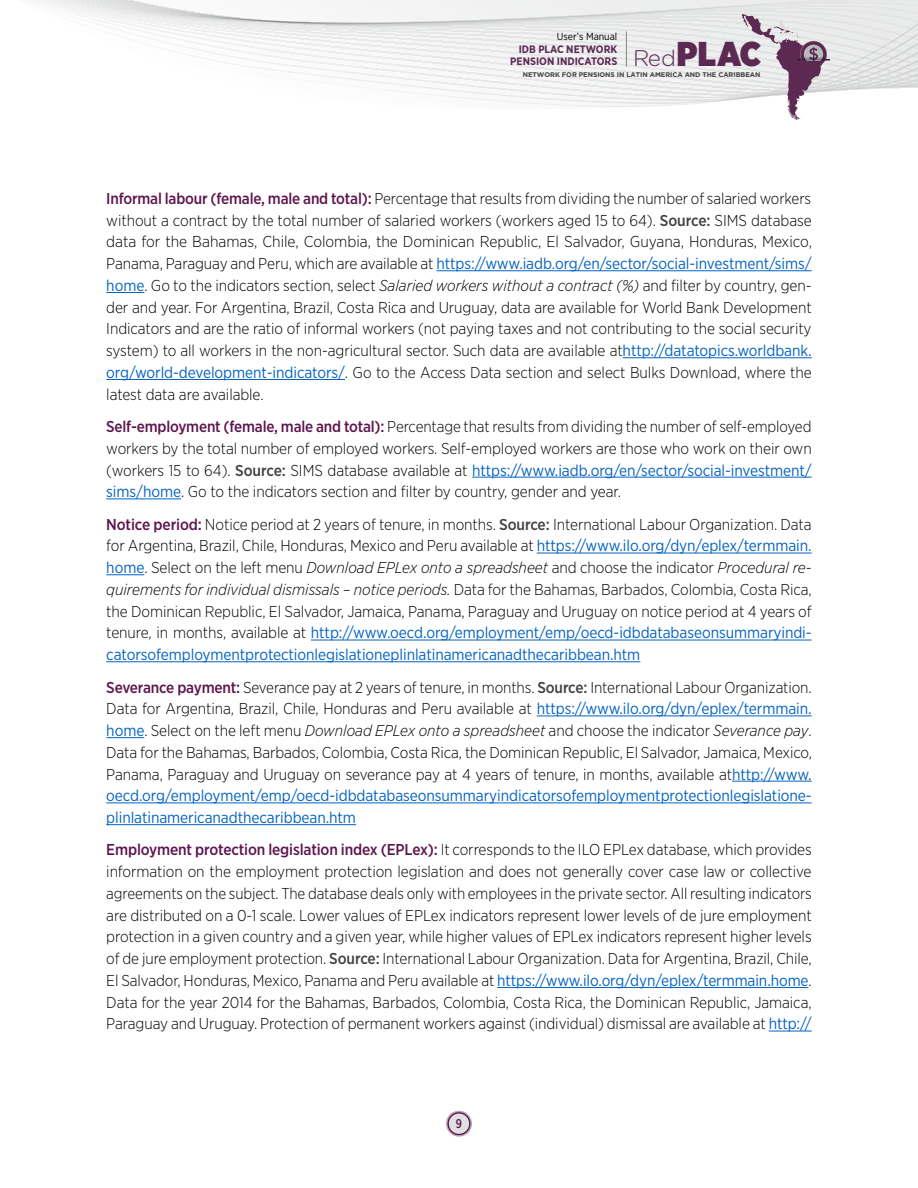
<style>
.page{position:relative;width:918px;height:1188px;background:#fff}
.page>*{position:absolute;margin:0;border:0;box-sizing:border-box;transform-origin:0 0}
.t1{font:900 34.35px "Gotham Narrow";color:#5c2953}
.t2{font:300 15.75px/21.8px "Gotham Narrow";letter-spacing:-.005em;color:#000;text-align:justify}
.t3{font:500 12.75px "Gotham X Narrow";color:#5d154e}
.t4{font:700 10.8px/12.5px "Gotham Narrow";color:#5c2953;text-align:right}
.t5{font:10.2px "Gotham Narrow";color:#000}
.t6{font:700 6.75px "Gotham";letter-spacing:-.005em;color:#414042}
.s1{font-family:"Gotham Rounded";font-weight:300;font-size:22.65px}
.s2{font-weight:500;color:#5d154e}
.s3{font-weight:500;color:#414042}
.s4{font-weight:400;color:#0563c1}
.s5{font-style:italic}
</style>
<div class="page">
<svg style="left:36px;top:0;width:882px;height:107px"></svg>
<svg style="left:742px;top:14px;width:88px;height:106px"></svg>
<hr style="left:626px;top:31px;width:1px;height:36px;background:#838588">
<svg style="left:446px;top:1111px;width:26px;height:26px"></svg>
<div style="left:448px;top:1113px;width:22px;height:21px;background:#e0e0e1;border-radius:50%"></div>
<div style="left:448px;top:1112px;width:22px;height:23px;border:1px solid #5d154e;border-radius:50%"></div>
<hr style="left:437px;top:270px;width:375px;height:1px;background:#0563c1">
<hr style="left:106px;top:292px;width:38px;height:1px;background:#0563c1">
<hr style="left:623px;top:357px;width:189px;height:1px;background:#0563c1">
<hr style="left:106px;top:379px;width:239px;height:1px;background:#0563c1">
<hr style="left:472px;top:477px;width:340px;height:1px;background:#0563c1">
<hr style="left:106px;top:498px;width:75px;height:1px;background:#0563c1">
<hr style="left:537px;top:553px;width:275px;height:1px;background:#0563c1">
<hr style="left:106px;top:574px;width:38px;height:1px;background:#0563c1">
<hr style="left:311px;top:640px;width:501px;height:1px;background:#0563c1">
<hr style="left:106px;top:661px;width:534px;height:1px;background:#0563c1">
<hr style="left:537px;top:716px;width:275px;height:1px;background:#0563c1">
<hr style="left:106px;top:737px;width:38px;height:1px;background:#0563c1">
<hr style="left:732px;top:781px;width:80px;height:1px;background:#0563c1">
<hr style="left:106px;top:803px;width:706px;height:1px;background:#0563c1">
<hr style="left:106px;top:824px;width:250px;height:1px;background:#0563c1">
<hr style="left:497px;top:987px;width:311px;height:1px;background:#0563c1">
<hr style="left:769px;top:1031px;width:43px;height:1px;background:#0563c1">
<p class="t5" style="left:557px;top:30px;width:62px">User’s Manual</p>
<p class="t4" style="left:510px;top:42px;width:108px">IDB PLAC NETWORK<br>PENSION INDICATORS</p>
<p class="t6" style="left:523px;top:70px;width:239px">NETWORK FOR PENSIONS IN LATIN AMERICA AND THE CARIBBEAN</p>
<h1 class="t1" style="left:633px;top:30px;width:129px"><span class="s1">Red</span>PLAC</h1>
<p class="t2" style="left:106px;top:187px;width:707px"><span class="s2">Informal labour (female, male and total):</span> Percentage that results from dividing the number of salaried workers without a contract by the total number of salaried workers (workers aged 15 to 64). <span class="s3">Source:</span> SIMS database data for the Bahamas, Chile, Colombia, the Dominican Republic, El Salvador, Guyana, Honduras, Mexico, Panama, Paraguay and Peru, which are available at <span class="s4">https://www.iadb.org/en/sector/social-investment/sims/ home</span>. Go to the indicators section, select <span class="s5">Salaried workers without a contract (%)</span> and filter by country, gen&shy;der and year. For Argentina, Brazil, Costa Rica and Uruguay, data are available for World Bank Development Indicators and are the ratio of informal workers (not paying taxes and not contributing to the social security system) to all workers in the non-agricultural sector. Such data are available at<span class="s4">http://datatopics.worldbank. org/world-development-indicators/</span>. Go to the Access Data section and select Bulks Download, where the latest data are available.</p>
<p class="t2" style="left:106px;top:415px;width:707px"><span class="s2">Self-employment (female, male and total):</span> Percentage that results from dividing the number of self-employed workers by the total number of employed workers. Self-employed workers are those who work on their own (workers 15 to 64). <span class="s3">Source:</span> SIMS database available at <span class="s4">https://www.iadb.org/en/sector/social-investment/ sims/home</span>. Go to the indicators section and filter by country, gender and year.</p>
<p class="t2" style="left:106px;top:513px;width:707px"><span class="s2">Notice period:</span> Notice period at 2 years of tenure, in months. <span class="s3">Source:</span> International Labour Organization. Data for Argentina, Brazil, Chile, Honduras, Mexico and Peru available at <span class="s4">https://www.ilo.org/dyn/eplex/termmain. home</span>. Select on the left menu <span class="s5">Download EPLex onto a spreadsheet</span> and choose the indicator <span class="s5">Procedural re&shy;quirements for individual dismissals – notice periods.</span> Data for the Bahamas, Barbados, Colombia, Costa Rica, the Dominican Republic, El Salvador, Jamaica, Panama, Paraguay and Uruguay on notice period at 4 years of tenure, in months, available at <span class="s4">http://www.oecd.org/employment/emp/oecd-idbdatabaseonsummaryindi&shy;catorsofemploymentprotectionlegislationeplinlatinamericanadthecaribbean.htm</span></p>
<p class="t2" style="left:106px;top:676px;width:707px"><span class="s2">Severance payment:</span> Severance pay at 2 years of tenure, in months. <span class="s3">Source:</span> International Labour Organization.<br>Data for Argentina, Brazil, Chile, Honduras and Peru available at <span class="s4">https://www.ilo.org/dyn/eplex/termmain. home</span>. Select on the left menu <span class="s5">Download EPLex onto a spreadsheet</span> and choose the indicator <span class="s5">Severance pay</span>.<br>Data for the Bahamas, Barbados, Colombia, Costa Rica, the Dominican Republic, El Salvador, Jamaica, Mexico, Panama, Paraguay and Uruguay on severance pay at 4 years of tenure, in months, available at<span class="s4">http://www. oecd.org/employment/emp/oecd-idbdatabaseonsummaryindicatorsofemploymentprotectionlegislatione&shy;plinlatinamericanadthecaribbean.htm</span></p>
<p class="t2" style="left:106px;top:839px;width:707px"><span class="s2">Employment protection legislation index (EPLex):</span> It corresponds to the ILO EPLex database, which provides information on the employment protection legislation and does not generally cover case law or collective agreements on the subject. The database deals only with employees in the private sector. All resulting indicators are distributed on a 0-1 scale. Lower values of EPLex indicators represent lower levels of de jure employment protection in a given country and a given year, while higher values of EPLex indicators represent higher levels of de jure employment protection. <span class="s3">Source:</span> International Labour Organization. Data for Argentina, Brazil, Chile, El Salvador, Honduras, Mexico, Panama and Peru available at <span class="s4">https://www.ilo.org/dyn/eplex/termmain.home</span>.<br>Data for the year 2014 for the Bahamas, Barbados, Colombia, Costa Rica, the Dominican Republic, Jamaica, Paraguay and Uruguay. Protection of permanent workers against (individual) dismissal are available at <span class="s4">http://</span></p>
<p class="t3" style="left:456px;top:1116px;width:8px">9</p>
</div>
